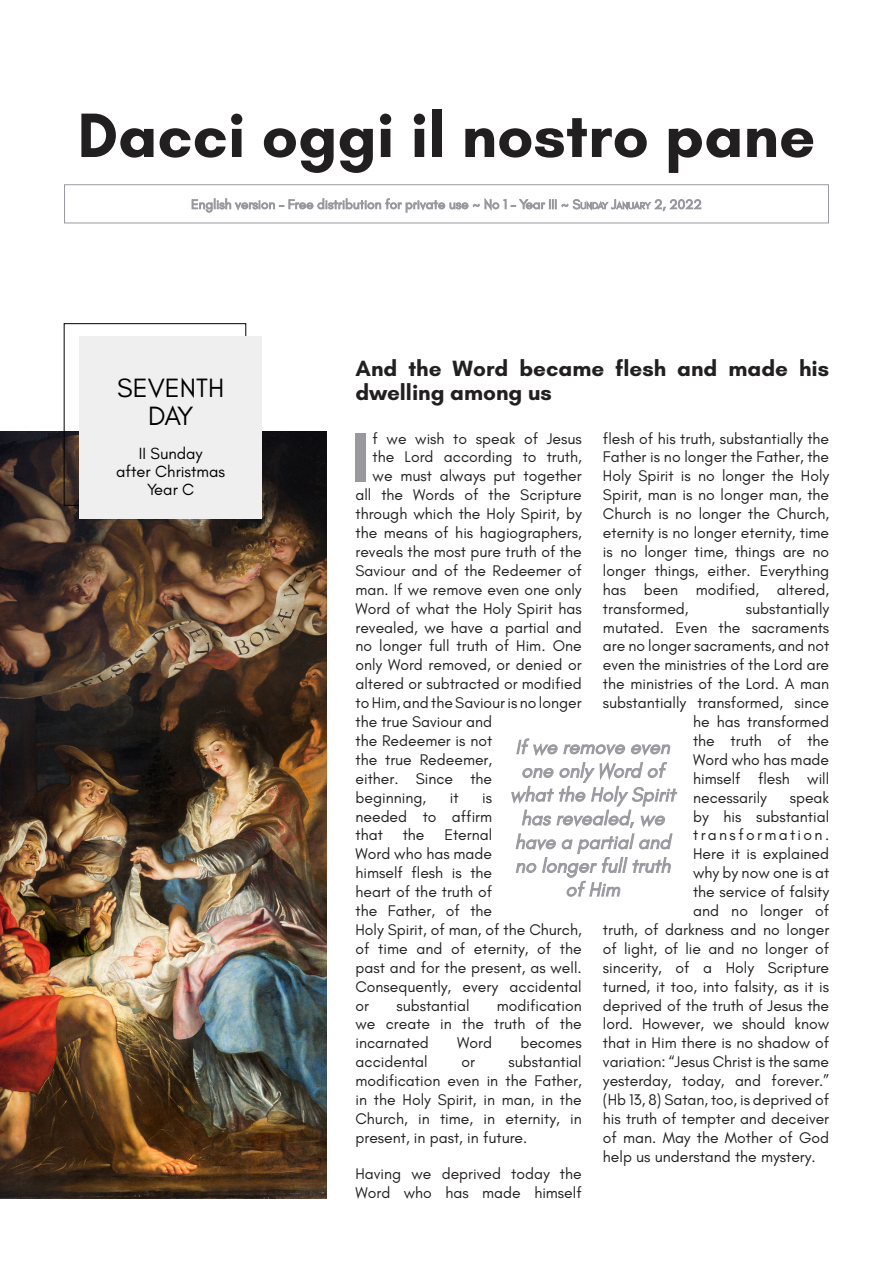
<style>
.page{position:relative;width:893px;height:1263px;background:#fff}
.page>*{position:absolute;margin:0;border:0;box-sizing:border-box;transform-origin:0 0}
.t1{font:700 71.4px "Glacial Indifference";color:#9a989f}
.t2{font:700 63.75px "Glacial Indifference";color:#221f20}
.t3{font:27px/28.5px "Glacial Indifference";color:#000;text-align:center}
.t4{font:700 22.5px/24px "Glacial Indifference";color:#221f20}
.t5{font:italic 19.8px/23.7px "Glacial Indifference";color:#9a989f;text-align:center}
.t6{font:16.5px/18px "Glacial Indifference";color:#000;text-align:center}
.t7{font:15.75px/18.9px "Glacial Indifference";color:#221f20;text-align:justify}
.t8{font:15.75px "Glacial Indifference";letter-spacing:.15em;color:#221f20}
</style>
<div class="page">
<div style="left:64px;top:184px;width:765px;height:39px;border:1px solid #9a989f"></div>
<img style="left:0;top:431px;width:326px;height:768px">
<div style="left:64px;top:323px;width:182px;height:183px;border:1px solid #020203"></div>
<div style="left:80px;top:336px;width:182px;height:182px;background:#efefef"></div>
<svg style="left:511px;top:738px;width:167px;height:159px"></svg>
<div style="left:100px;top:187px;width:692px;height:35px;background:#fff"></div>
<svg style="left:192px;top:198px;width:509px;height:14px"></svg>
<h2 class="t2" style="left:78px;top:96px;width:739px">Dacci oggi il nostro pane</h2>
<h3 class="t3" style="left:117px;top:374px;width:108px">SEVENTH<br>DAY</h3>
<p class="t6" style="left:116px;top:444px;width:111px">II Sunday<br>after Christmas<br>Year C</p>
<h3 class="t4" style="left:355px;top:356px;width:475px">And the Word became flesh and made his dwelling among us</h3>
<h1 class="t1" style="left:351px;top:413px;width:21px">I</h1>
<p class="t7" style="left:373px;top:429px;width:211px">f we wish to speak of Jesus</p>
<p class="t7" style="left:603px;top:429px;width:228px">flesh of his truth, substantially the Father is no longer the Father, the Holy Spirit is no longer the Holy Spirit, man is no longer man, the Church is no longer the Church, eternity is no longer eternity, time is no longer time, things are no longer things, either. Everything has been modified, altered, transformed,</p>
<p class="t7" style="left:373px;top:448px;width:211px">the Lord according to truth,</p>
<p class="t7" style="left:373px;top:467px;width:211px">we must always put together</p>
<p class="t7" style="left:355px;top:486px;width:228px">all the Words of the Scripture</p>
<p class="t7" style="left:355px;top:505px;width:228px">through which the Holy Spirit, by</p>
<p class="t7" style="left:355px;top:523px;width:228px">the means of his hagiographers,</p>
<p class="t7" style="left:355px;top:542px;width:228px">reveals the most pure truth of the</p>
<p class="t7" style="left:355px;top:561px;width:228px">Saviour and of the Redeemer of</p>
<p class="t7" style="left:355px;top:580px;width:228px">man. If we remove even one only</p>
<p class="t7" style="left:355px;top:599px;width:228px">Word of what the Holy Spirit has</p>
<p class="t7" style="left:355px;top:618px;width:228px">revealed, we have a partial and</p>
<p class="t7" style="left:355px;top:637px;width:228px">no longer full truth of Him. One</p>
<p class="t7" style="left:355px;top:656px;width:228px">only Word removed, or denied or</p>
<p class="t7" style="left:355px;top:675px;width:228px">altered or subtracted or modified</p>
<p class="t7" style="left:355px;top:694px;width:228px">to Him, and the Saviour is no longer</p>
<p class="t7" style="left:355px;top:712px;width:138px">the true Saviour and</p>
<p class="t7" style="left:355px;top:731px;width:138px">the Redeemer is not</p>
<p class="t7" style="left:355px;top:750px;width:138px">the true Redeemer,</p>
<p class="t7" style="left:355px;top:769px;width:138px">either. Since the</p>
<p class="t7" style="left:355px;top:788px;width:72px">beginning,</p>
<p class="t7" style="left:450px;top:788px;width:10px">it</p>
<p class="t7" style="left:746px;top:599px;width:85px">substantially</p>
<p class="t7" style="left:603px;top:618px;width:228px">mutated. Even the sacraments</p>
<p class="t7" style="left:603px;top:637px;width:228px">are no longer sacraments, and not</p>
<p class="t7" style="left:603px;top:656px;width:228px">even the ministries of the Lord are</p>
<p class="t7" style="left:603px;top:675px;width:228px">the ministries of the Lord. A man</p>
<p class="t7" style="left:603px;top:694px;width:228px">substantially transformed, since</p>
<p class="t7" style="left:693px;top:712px;width:138px">he has transformed</p>
<p class="t7" style="left:693px;top:731px;width:138px">the truth of the</p>
<p class="t7" style="left:693px;top:750px;width:138px">Word who has made</p>
<p class="t7" style="left:693px;top:769px;width:138px">himself flesh will</p>
<p class="t7" style="left:693px;top:788px;width:75px">necessarily</p>
<p class="t7" style="left:790px;top:788px;width:41px">speak</p>
<p class="t7" style="left:693px;top:807px;width:138px">by his substantial</p>
<p class="t8" style="left:693px;top:826px;width:138px">transformation.</p>
<p class="t7" style="left:693px;top:845px;width:138px">Here it is explained</p>
<p class="t7" style="left:693px;top:864px;width:138px">why by now one is at</p>
<p class="t7" style="left:693px;top:883px;width:138px">the service of falsity</p>
<p class="t7" style="left:693px;top:901px;width:138px">and no longer of</p>
<p class="t7" style="left:603px;top:920px;width:228px">truth, of darkness and no longer</p>
<p class="t7" style="left:603px;top:939px;width:228px">of light, of lie and no longer of</p>
<p class="t7" style="left:603px;top:958px;width:228px">sincerity, of a Holy Scripture</p>
<p class="t7" style="left:603px;top:977px;width:228px">turned, it too, into falsity, as it is</p>
<p class="t7" style="left:603px;top:996px;width:228px">deprived of the truth of Jesus the</p>
<p class="t7" style="left:603px;top:1015px;width:228px">lord. However, we should know</p>
<p class="t7" style="left:603px;top:1034px;width:228px">that in Him there is no shadow of</p>
<p class="t7" style="left:603px;top:1053px;width:228px">variation: “Jesus Christ is the same</p>
<p class="t7" style="left:603px;top:1072px;width:228px">yesterday, today, and forever.”</p>
<p class="t7" style="left:603px;top:1090px;width:228px">(Hb 13, 8) Satan, too, is deprived of</p>
<p class="t7" style="left:603px;top:1109px;width:228px">his truth of tempter and deceiver</p>
<p class="t7" style="left:603px;top:1128px;width:228px">of man. May the Mother of God</p>
<p class="t7" style="left:603px;top:1147px;width:214px">help us understand the mystery.</p>
<p class="t5" style="left:510px;top:735px;width:167px">If we remove even one only Word of what the Holy Spirit has revealed, we have a partial and no longer full truth of Him</p>
<p class="t7" style="left:355px;top:788px;width:138px;text-indent:127px">is needed to affirm that</p>
<p class="t7" style="left:355px;top:826px;width:228px;text-align:left;text-indent:89px">Eternal<br>Word who has made<br>himself flesh is the<br>heart of the truth of<br>the Father, of the<br>Holy Spirit, of man, of the Church, of time and of eternity, of the past and for the present, as well.<br>Consequently, every accidental or</p>
<p class="t7" style="left:403px;top:826px;width:23px">the</p>
<p class="t7" style="left:355px;top:996px;width:228px;text-indent:141px">modification we create in the truth of the incarnated</p>
<p class="t7" style="left:396px;top:996px;width:75px">substantial</p>
<p class="t7" style="left:457px;top:1034px;width:36px">Word</p>
<p class="t7" style="left:520px;top:1034px;width:63px">becomes</p>
<p class="t7" style="left:355px;top:1053px;width:228px;text-indent:153px">substantial modification even in the Father, in the Holy Spirit, in man, in the Church, in time, in eternity, in present, in past, in future.</p>
<p class="t7" style="left:355px;top:1164px;width:228px">Having we deprived today the<br>Word who has made himself</p>
<p class="t7" style="left:355px;top:1053px;width:74px">accidental</p>
<p class="t7" style="left:461px;top:1053px;width:15px">or</p>
</div>
